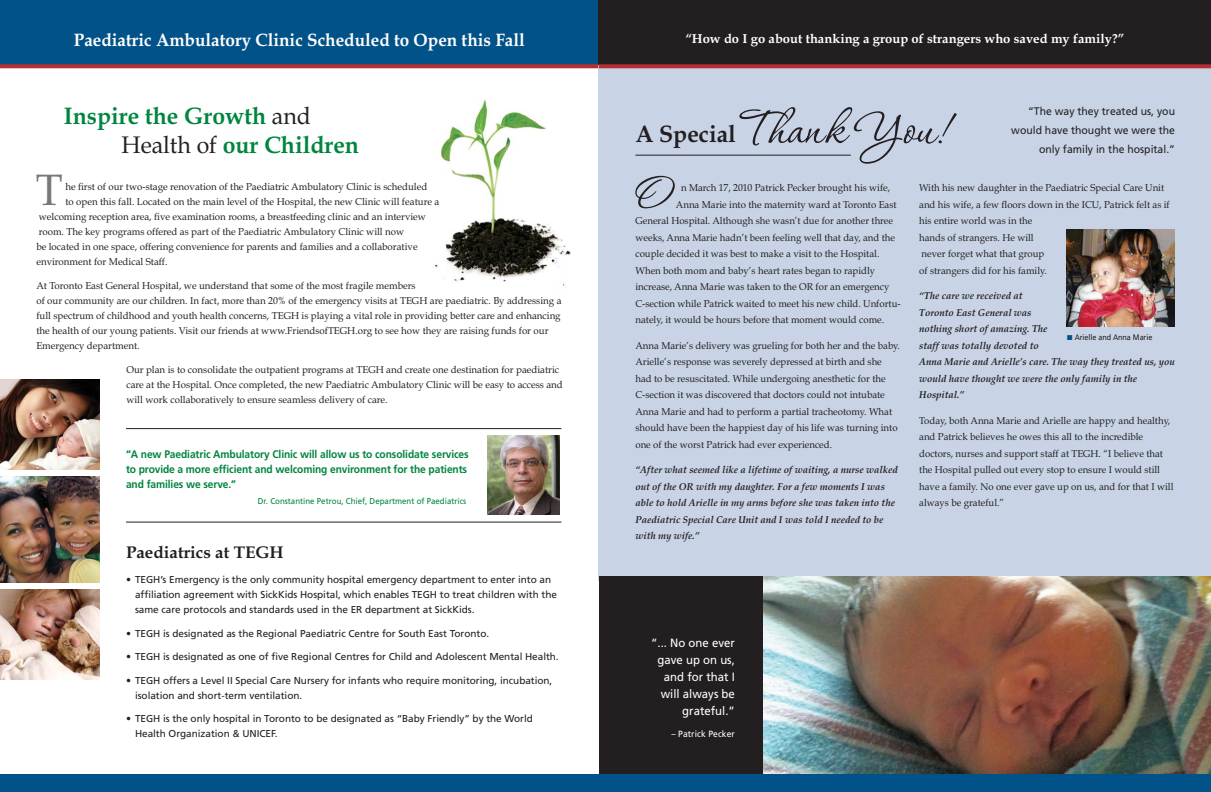
<style>
.page{position:relative;width:1211px;height:792px;background:#fff}
.page>*{position:absolute;margin:0;border:0;box-sizing:border-box;transform-origin:0 0}
.t1{font:44px "Book Antiqua";color:#77787b}
.t2{font:700 24px/29px "Book Antiqua";color:#00853f;scale:.96 1}
.t3{font:700 24px "Book Antiqua";color:#231f20;scale:.96 1}
.t4{font:700 18px "Book Antiqua";color:#fff;scale:.95 1}
.t5{font:700 17px "Book Antiqua";color:#231f20}
.t6{font:700 13px "Book Antiqua";color:#fff}
.t7{font:12px/17px "Frutiger";color:#fff;text-align:right;scale:.95 1}
.t8{font:700 11px/15px "Frutiger";letter-spacing:-.01em;color:#00853f;scale:.93 1}
.t9{font:11px/19px "Frutiger";color:#231f20;text-align:right;scale:.95 1}
.t10{font:10px/16.5px "Book Antiqua";color:#231f20;scale:.96 1}
.t11{font:10px/15px "Book Antiqua";color:#231f20}
.t12{font:10px/15px "Frutiger";letter-spacing:-.005em;color:#231f20}
.t13{font:italic 700 10px/16.5px "Book Antiqua";color:#231f20;scale:.96 1}
.t14{font:9px "Frutiger";letter-spacing:.01em;color:#fff;scale:.95 1}
.t15{font:8.5px "Frutiger";color:#00853f;scale:.93 1}
.t16{font:8px "Frutiger";letter-spacing:-.005em;color:#231f20;scale:.9 1}
.s1{font-weight:400;color:#231f20}
.s2{color:#005288}
</style>
<div class="page">
<img style="left:435px;top:99px;width:136px;height:187px">
<div style="left:0;top:774px;width:599px;height:18px;background:#005288"></div>
<div style="left:0;top:0;width:598px;height:65px;background:#005288"></div>
<hr style="left:126px;top:428px;width:435px;height:1px;background:#231f20">
<hr style="left:126px;top:522px;width:435px;height:1px;background:#231f20">
<img style="left:488px;top:436px;width:72px;height:79px">
<svg style="left:0;top:64px;width:598px;height:4px;background:#a63039"></svg>
<img style="left:0;top:590px;width:100px;height:90px">
<img style="left:0;top:379px;width:100px;height:90px">
<img style="left:0;top:477px;width:100px;height:106px">
<div style="left:598px;top:0;width:612px;height:580px;background:#c8d4e6"></div>
<img style="left:762px;top:576px;width:448px;height:198px">
<div style="left:598px;top:576px;width:164px;height:198px;background:#231f20"></div>
<svg style="left:739px;top:107px;width:217px;height:57px"></svg>
<svg style="left:635px;top:176px;width:40px;height:32px"></svg>
<hr style="left:635px;top:155px;width:215px;height:1px;background:#231f20">
<div style="left:598px;top:774px;width:612px;height:18px;background:#005288"></div>
<div style="left:598px;top:0;width:612px;height:65px;background:#231f20"></div>
<svg style="left:598px;top:64px;width:612px;height:4px;background:#a92c31"></svg>
<img style="left:1066px;top:229px;width:108px;height:98px">
<p class="t4" style="left:74px;top:33px;width:476px">Paediatric Ambulatory Clinic Scheduled to Open this Fall</p>
<p class="t2" style="left:121px;top:104px;width:249px;text-indent:-58px">Inspire the Growth <span class="s1">and<br>Health of</span> our Children</p>
<p class="t1" style="left:36px;top:173px;width:28px">T</p>
<p class="t11" style="left:65px;top:180px;width:363px">he first of our two-stage renovation of the Paediatric Ambulatory Clinic is scheduled</p>
<p class="t11" style="left:65px;top:195px;width:375px">to open this fall. Located on the main level of the Hospital, the new Clinic will feature a</p>
<p class="t11" style="left:39px;top:210px;width:389px">welcoming reception area, five examination rooms, a breastfeeding clinic and an interview</p>
<p class="t11" style="left:39px;top:225px;width:367px">room. The key programs offered as part of the Paediatric Ambulatory Clinic will now</p>
<p class="t11" style="left:36px;top:240px;width:383px">be located in one space, offering convenience for parents and families and a collaborative</p>
<p class="t11" style="left:36px;top:255px;width:133px">environment for Medical Staff.</p>
<p class="t11" style="left:36px;top:279px;width:526px">At Toronto East General Hospital, we understand that some of the most fragile members<br>of our community are our children. In fact, more than 20% of the emergency visits at TEGH are paediatric. By addressing a full spectrum of childhood and youth health concerns, TEGH is playing a vital role in providing better care and enhancing the health of our young patients. Visit our friends at www.FriendsofTEGH.org to see how they are raising funds for our Emergency department.</p>
<p class="t11" style="left:126px;top:363px;width:438px">Our plan is to consolidate the outpatient programs at TEGH and create one destination for paediatric care at the Hospital. Once completed, the new Paediatric Ambulatory Clinic will be easy to access and will work collaboratively to ensure seamless delivery of care.</p>
<p class="t8" style="left:126px;top:448px;width:370px">“A new Paediatric Ambulatory Clinic will allow us to consolidate services to provide a more efficient and welcoming environment for the patients and families we serve.”</p>
<p class="t15" style="left:258px;top:498px;width:226px">Dr. Constantine Petrou, Chief, Department of Paediatrics</p>
<p class="t5" style="left:126px;top:546px;width:159px">Paediatrics at TEGH</p>
<p class="t12" style="left:135px;top:573px;width:423px;text-indent:-9px">• TEGH’s Emergency is the only community hospital emergency department to enter into an affiliation agreement with SickKids Hospital, which enables TEGH to treat children with the same care protocols and standards used in the ER department at SickKids.</p>
<p class="t12" style="left:126px;top:627px;width:365px">• TEGH is designated as the Regional Paediatric Centre for South East Toronto.</p>
<p class="t12" style="left:126px;top:650px;width:434px">• TEGH is designated as one of five Regional Centres for Child and Adolescent Mental Health.</p>
<p class="t12" style="left:135px;top:674px;width:419px;text-indent:-9px">• TEGH offers a Level II Special Care Nursery for infants who require monitoring, incubation, isolation and short-term ventilation.</p>
<p class="t12" style="left:135px;top:712px;width:399px;text-indent:-9px">• TEGH is the only hospital in Toronto to be designated as “Baby Friendly” by the World<br>Health Organization &amp; UNICEF.</p>
<p class="t6" style="left:685px;top:34px;width:440px">“How do I go about thanking a group of strangers who saved my family?”</p>
<p class="t3" style="left:635px;top:125px;width:106px">A Special</p>
<p class="t10" style="left:681px;top:181px;width:219px">n March 17, 2010 Patrick Pecker brought his wife,</p>
<p class="t10" style="left:676px;top:197px;width:231px">Anna Marie into the maternity ward at Toronto East</p>
<p class="t10" style="left:635px;top:214px;width:270px">General Hospital. Although she wasn’t due for another three</p>
<p class="t10" style="left:635px;top:230px;width:272px">weeks, Anna Marie hadn’t been feeling well that day, and the</p>
<p class="t10" style="left:635px;top:247px;width:256px">couple decided it was best to make a visit to the Hospital.</p>
<p class="t10" style="left:635px;top:263px;width:251px">When both mom and baby’s heart rates began to rapidly</p>
<p class="t10" style="left:635px;top:280px;width:266px">increase, Anna Marie was taken to the OR for an emergency</p>
<p class="t10" style="left:635px;top:296px;width:278px">C-section while Patrick waited to meet his new child. Unfortu-</p>
<p class="t10" style="left:635px;top:313px;width:260px">nately, it would be hours before that moment would come.</p>
<p class="t10" style="left:635px;top:338px;width:277px">Anna Marie’s delivery was grueling for both her and the baby.<br>Arielle’s response was severely depressed at birth and she had to be resuscitated. While undergoing anesthetic for the C-section it was discovered that doctors could not intubate Anna Marie and had to perform a partial tracheotomy. What should have been the happiest day of his life was turning into one of the worst Patrick had ever experienced.</p>
<p class="t13" style="left:635px;top:463px;width:275px">“After what seemed like a lifetime of waiting, a nurse walked out of the OR with my daughter. For a few moments I was able to hold Arielle in my arms before she was taken into the Paediatric Special Care Unit and I was told I needed to be with my wife.”</p>
<p class="t9" style="left:1011px;top:103px;width:174px">“The way they treated us, you would have thought we were the only family in the hospital.”</p>
<p class="t10" style="left:919px;top:181px;width:262px">With his new daughter in the Paediatric Special Care Unit and his wife, a few floors down in the ICU, Patrick felt as if his entire world was in the<br>hands of strangers. He will<br>never forget what that group<br>of strangers did for his family.</p>
<p class="t13" style="left:919px;top:289px;width:268px">“The care we received at<br>Toronto East General was<br>nothing short of amazing. The<br>staff was totally devoted to<br>Anna Marie and Arielle’s care. The way they treated us, you would have thought we were the only family in the<br>Hospital.”</p>
<p class="t10" style="left:919px;top:413px;width:266px">Today, both Anna Marie and Arielle are happy and healthy, and Patrick believes he owes this all to the incredible doctors, nurses and support staff at TEGH. “I believe that the Hospital pulled out every stop to ensure I would still have a family. No one ever gave up on us, and for that I will always be grateful.”</p>
<p class="t16" style="left:1067px;top:334px;width:96px"><span class="s2">■</span> Arielle and Anna Marie</p>
<p class="t7" style="left:651px;top:635px;width:90px">“... No one ever gave up on us, and for that I will always be grateful.”</p>
<p class="t14" style="left:671px;top:730px;width:68px">– Patrick Pecker</p>
</div>
